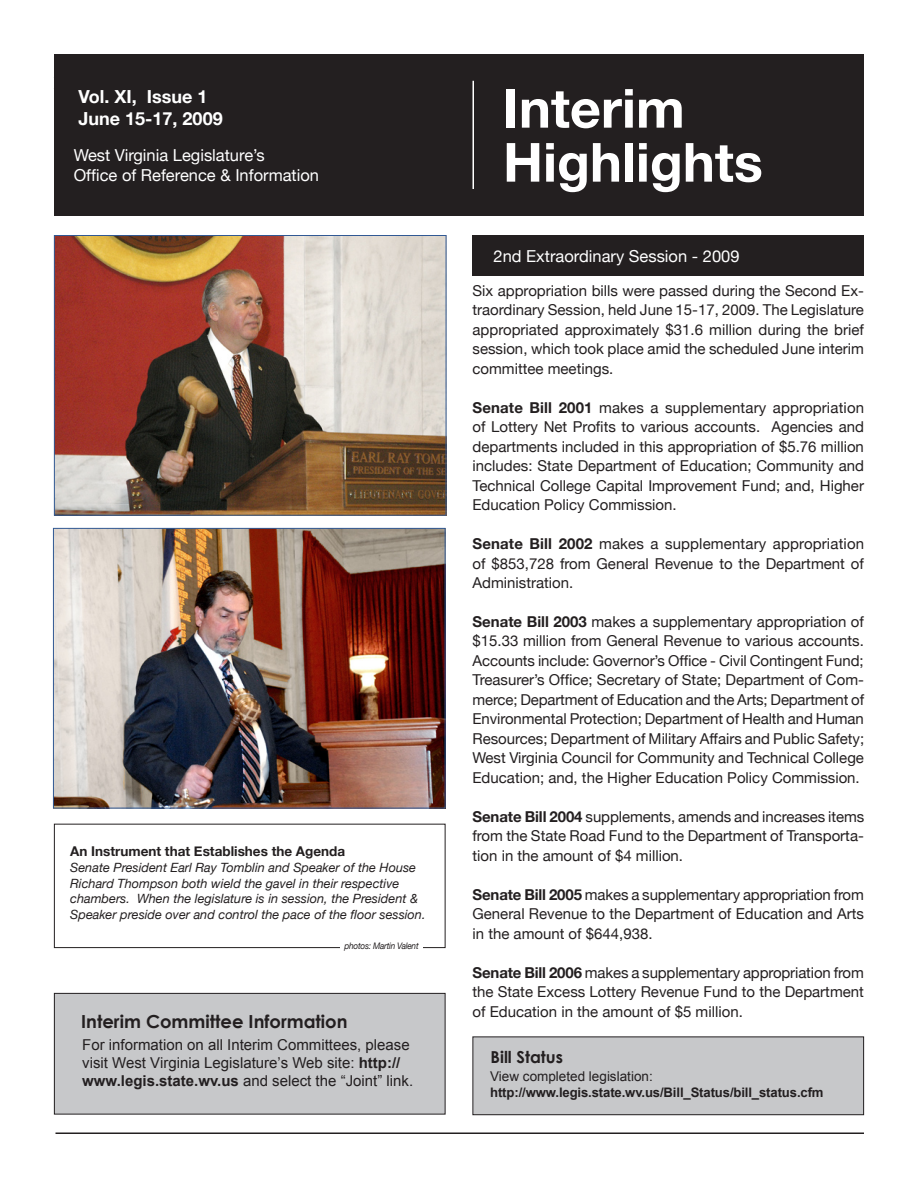
<style>
.page{position:relative;width:918px;height:1188px;background:#fff}
.page>*{position:absolute;margin:0;border:0;box-sizing:border-box;transform-origin:0 0}
.t1{font:700 54px/54px "Helvetica Neue";color:#fff}
.t2{font:700 18px/21.6px "Helvetica Neue";color:#fff}
.t3{font:700 18px "Century Gothic";color:#231f20}
.t4{font:16.5px/19.8px "Helvetica Neue";color:#fff}
.t5{font:700 16.5px "Century Gothic";color:#231f20}
.t6{font:15px/19.5px "Helvetica Neue";color:#231f20;text-align:justify}
.t7{font:15px/18px "Arial";color:#231f20}
.t8{font:700 13.5px "Helvetica Neue";color:#231f20}
.t9{font:13.5px "Arial";color:#231f20}
.t10{font:700 13.2px "Arial";letter-spacing:-.01em;color:#231f20}
.t11{font:italic 12.75px/15.8px "Helvetica Neue";color:#231f20}
.t12{font:italic 9px "Helvetica Neue";letter-spacing:-.025em;color:#231f20;scale:.92 1}
.s1{font-weight:700}
</style>
<div class="page">
<hr style="left:56px;top:1132px;width:808px;height:2px;background:#231f20">
<div style="left:472px;top:236px;width:392px;height:40px;background:#231f20"></div>
<div style="left:54px;top:54px;width:810px;height:162px;background:#231f20"></div>
<hr style="left:472px;top:81px;width:2px;height:108px;background:#fff">
<div style="left:473px;top:1037px;width:391px;height:78px;background:#c7c8ca"></div>
<div style="left:472px;top:1036px;width:392px;height:79px;border:1px solid #231f20"></div>
<div style="left:54px;top:824px;width:392px;height:124px;border:1px solid #231f20"></div>
<div style="left:340px;top:940px;width:83px;height:14px;background:#fff"></div>
<img style="left:56px;top:237px;width:388px;height:277px">
<div style="left:54px;top:235px;width:392px;height:281px;border:1px solid #315994"></div>
<img style="left:55px;top:530px;width:389px;height:276px">
<div style="left:53px;top:528px;width:393px;height:280px;border:1px solid #315994"></div>
<div style="left:54px;top:993px;width:391px;height:121px;background:#c7c8ca"></div>
<div style="left:54px;top:993px;width:392px;height:121px;border:1px solid #231f20"></div>
<p class="t2" style="left:79px;top:85px;width:146px">Vol. XI, Issue 1<br>June 15-17, 2009</p>
<p class="t4" style="left:74px;top:145px;width:247px">West Virginia Legislature’s<br>Office of Reference &amp; Information</p>
<p class="t8" style="left:70px;top:843px;width:276px">An Instrument that Establishes the Agenda</p>
<p class="t11" style="left:70px;top:859px;width:357px">Senate President Earl Ray Tomblin and Speaker of the House Richard Thompson both wield the gavel in their respective chambers. When the legislature is in session, the President &amp; Speaker preside over and control the pace of the floor session.</p>
<p class="t12" style="left:345px;top:940px;width:82px">photos: Martin Valent</p>
<p class="t3" style="left:81px;top:1011px;width:268px">Interim Committee Information</p>
<p class="t7" style="left:82px;top:1036px;width:332px">For information on all Interim Committees, please visit West Virginia Legislature’s Web site: <span class="s1">http:// www.legis.state.wv.us</span> and select the “Joint” link.</p>
<h1 class="t1" style="left:503px;top:80px;width:261px">Interim<br>Highlights</h1>
<p class="t4" style="left:494px;top:246px;width:248px">2nd Extraordinary Session - 2009</p>
<p class="t6" style="left:472px;top:280px;width:393px">Six appropriation bills were passed during the Second Ex&shy;traordinary Session, held June 15-17, 2009. The Legislature appropriated approximately $31.6 million during the brief session, which took place amid the scheduled June interim committee meetings.</p>
<p class="t6" style="left:472px;top:397px;width:393px"><span class="s1">Senate Bill 2001</span> makes a supplementary appropriation of Lottery Net Profits to various accounts. Agencies and departments included in this appropriation of $5.76 million includes: State Department of Education; Community and Technical College Capital Improvement Fund; and, Higher Education Policy Commission.</p>
<p class="t6" style="left:472px;top:534px;width:393px"><span class="s1">Senate Bill 2002</span> makes a supplementary appropriation of $853,728 from General Revenue to the Department of Administration.</p>
<p class="t6" style="left:472px;top:612px;width:393px"><span class="s1">Senate Bill 2003</span> makes a supplementary appropriation of $15.33 million from General Revenue to various accounts.<br>Accounts include: Governor’s Office - Civil Contingent Fund; Treasurer’s Office; Secretary of State; Department of Com&shy;merce; Department of Education and the Arts; Department of Environmental Protection; Department of Health and Human Resources; Department of Military Affairs and Public Safety; West Virginia Council for Community and Technical College Education; and, the Higher Education Policy Commission.</p>
<p class="t6" style="left:472px;top:807px;width:393px"><span class="s1">Senate Bill 2004</span> supplements, amends and increases items from the State Road Fund to the Department of Transporta&shy;tion in the amount of $4 million.</p>
<p class="t6" style="left:472px;top:885px;width:393px"><span class="s1">Senate Bill 2005</span> makes a supplementary appropriation from General Revenue to the Department of Education and Arts in the amount of $644,938.</p>
<p class="t6" style="left:472px;top:963px;width:393px"><span class="s1">Senate Bill 2006</span> makes a supplementary appropriation from the State Excess Lottery Revenue Fund to the Department of Education in the amount of $5 million.</p>
<p class="t5" style="left:490px;top:1046px;width:74px">Bill Status</p>
<p class="t9" style="left:490px;top:1067px;width:164px">View completed legislation:</p>
<p class="t10" style="left:490px;top:1083px;width:335px">http://www.legis.state.wv.us/Bill_Status/bill_status.cfm</p>
</div>
